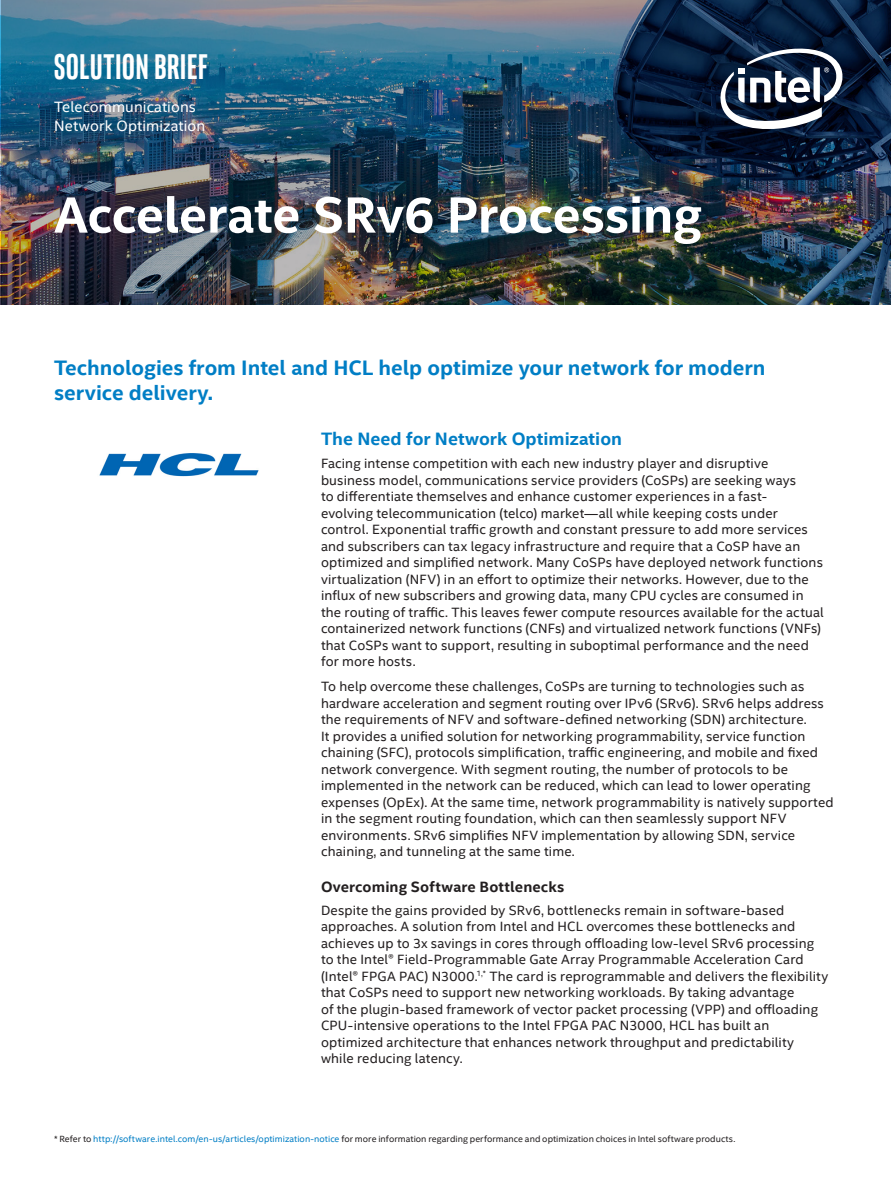
<style>
.page{position:relative;width:891px;height:1188px;background:#fff}
.page>*{position:absolute;margin:0;border:0;box-sizing:border-box;transform-origin:0 0}
.Main_Title{font:700 51px "Intel Clear";letter-spacing:-.01em;color:#fff}
.t1{font:700 36px "Intel Clear Pro";letter-spacing:.025em;color:#fff}
.ProdName_-_Product_N{font:700 21px/25.2px "Intel Clear";color:#007ec5}
.CopyHeaderBlue{font:700 18px "Intel Clear";color:#007ec5}
.Mini_Header{font:15px "Intel Clear";letter-spacing:.005em;color:#fff}
.CopyHeaderBlue-2{font:700 15px "Intel Clear";letter-spacing:.01em;color:#231f20}
.MainCopy___Caption{font:13.5px/16.5px "Intel Clear";letter-spacing:.01em;color:#231f20}
.Lgl_-_Footnotes_and{font:9px "Intel Clear";letter-spacing:.005em;color:#231f20}
.s1{color:#007ec5}
</style>
<div class="page">
<img style="left:1px;top:0;width:890px;height:305px">
<img style="left:99px;top:453px;width:160px;height:24px">
<svg style="left:718px;top:42px;width:127px;height:90px"></svg>
<h2 class="t1" style="left:54px;top:44px;width:155px">SOLUTION BRIEF</h2>
<p class="Mini_Header" style="left:54px;top:96px;width:143px">Telecommunications</p>
<p class="Mini_Header" style="left:54px;top:116px;width:153px">Network Optimization</p>
<p class="Main_Title" style="left:54px;top:180px;width:649px">Accelerate SRv6 Processing</p>
<p class="ProdName_-_Product_N" style="left:54px;top:354px;width:713px">Technologies from Intel and HCL help optimize your network for modern service delivery.</p>
<p class="CopyHeaderBlue" style="left:321px;top:426px;width:303px">The Need for Network Optimization</p>
<p class="MainCopy___Caption" style="left:321px;top:455px;width:505px">Facing intense competition with each new industry player and disruptive business model, communications service providers (CoSPs) are seeking ways<br>to differentiate themselves and enhance customer experiences in a fast-<br>evolving telecommunication (telco) market—all while keeping costs under control. Exponential traffic growth and constant pressure to add more services and subscribers can tax legacy infrastructure and require that a CoSP have an optimized and simplified network. Many CoSPs have deployed network functions virtualization (NFV) in an effort to optimize their networks. However, due to the influx of new subscribers and growing data, many CPU cycles are consumed in the routing of traffic. This leaves fewer compute resources available for the actual containerized network functions (CNFs) and virtualized network functions (VNFs) that CoSPs want to support, resulting in suboptimal performance and the need for more hosts.</p>
<p class="MainCopy___Caption" style="left:321px;top:678px;width:514px">To help overcome these challenges, CoSPs are turning to technologies such as hardware acceleration and segment routing over IPv6 (SRv6). SRv6 helps address the requirements of NFV and software-defined networking (SDN) architecture.<br>It provides a unified solution for networking programmability, service function chaining (SFC), protocols simplification, traffic engineering, and mobile and fixed network convergence. With segment routing, the number of protocols to be implemented in the network can be reduced, which can lead to lower operating expenses (OpEx). At the same time, network programmability is natively supported in the segment routing foundation, which can then seamlessly support NFV environments. SRv6 simplifies NFV implementation by allowing SDN, service chaining, and tunneling at the same time.</p>
<p class="CopyHeaderBlue-2" style="left:321px;top:876px;width:245px">Overcoming Software Bottlenecks</p>
<p class="MainCopy___Caption" style="left:321px;top:902px;width:509px">Despite the gains provided by SRv6, bottlenecks remain in software-based approaches. A solution from Intel and HCL overcomes these bottlenecks and achieves up to 3x savings in cores through offloading low-level SRv6 processing to the Intel® Field-Programmable Gate Array Programmable Acceleration Card (Intel® FPGA PAC) N3000.<sup>1,*</sup> The card is reprogrammable and delivers the flexibility that CoSPs need to support new networking workloads. By taking advantage<br>of the plugin-based framework of vector packet processing (VPP) and offloading CPU-intensive operations to the Intel FPGA PAC N3000, HCL has built an optimized architecture that enhances network throughput and predictability while reducing latency.</p>
<p class="Lgl_-_Footnotes_and" style="left:54px;top:1132px;width:683px">* Refer to <span class="s1">http://software.intel.com/en-us/articles/optimization-notice</span> for more information regarding performance and optimization choices in Intel software products.</p>
</div>
